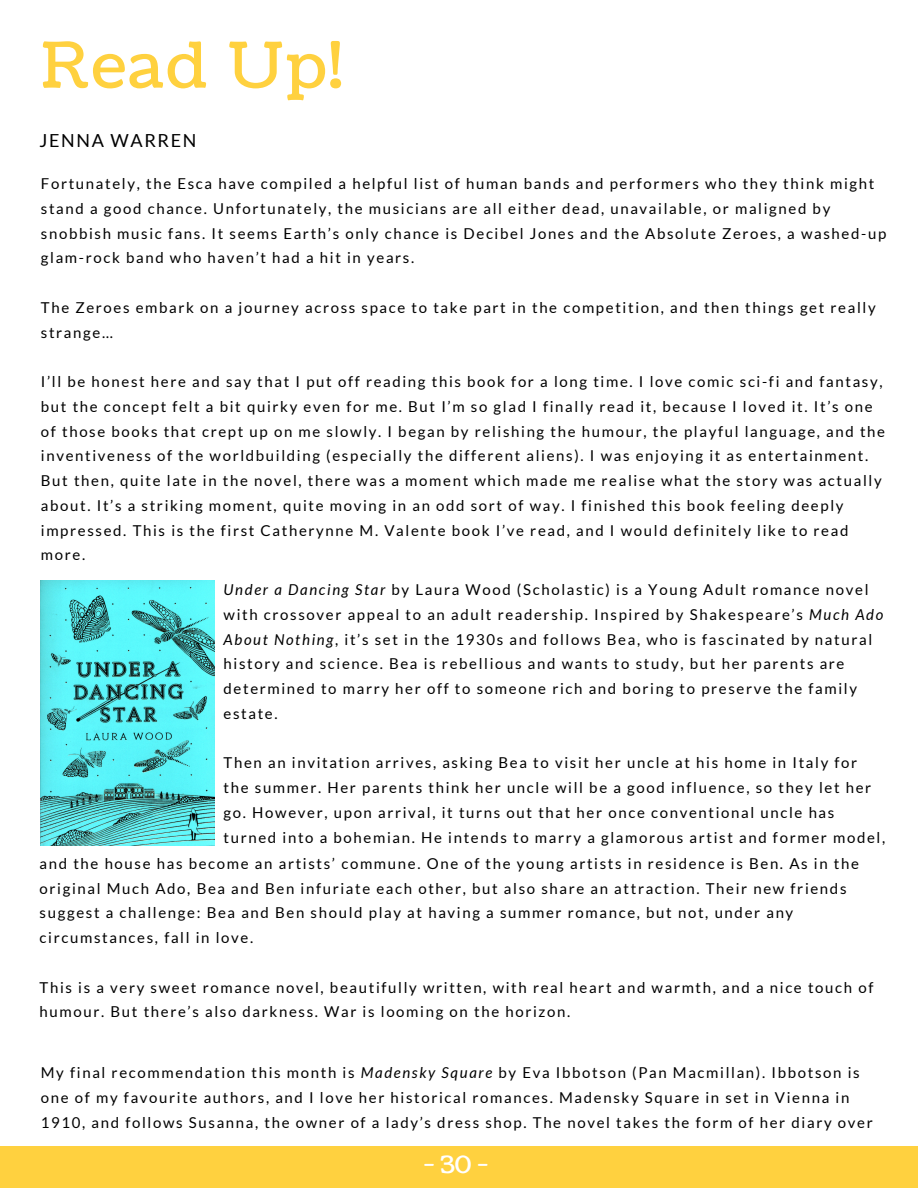
<style>
.page{position:relative;width:918px;height:1188px;background:#fff}
.page>*{position:absolute;margin:0;border:0;box-sizing:border-box;transform-origin:0 0}
.t1{font:63px "Coustard";letter-spacing:.04em;color:#ffd13f}
.t2{font:24px "Coustard";color:#fff}
.t3{font:18px "Lato";letter-spacing:.09em;color:#000}
.t4{font:15px/24.8px "Lato";letter-spacing:.11em;color:#000}
.s1{font-style:italic}
</style>
<div class="page">
<div style="left:0;top:1146px;width:918px;height:42px;background:#ffd13f"></div>
<img style="left:41px;top:581px;width:173px;height:264px">
<p class="t1" style="left:41px;top:23px;width:303px">Read Up!</p>
<p class="t3" style="left:40px;top:130px;width:158px">JENNA WARREN</p>
<p class="t4" style="left:41px;top:171px;width:847px">Fortunately, the Esca have compiled a helpful list of human bands and performers who they think might stand a good chance. Unfortunately, the musicians are all either dead, unavailable, or maligned by snobbish music fans. It seems Earth’s only chance is Decibel Jones and the Absolute Zeroes, a washed-up glam-rock band who haven’t had a hit in years.</p>
<p class="t4" style="left:41px;top:295px;width:836px">The Zeroes embark on a journey across space to take part in the competition, and then things get really strange…</p>
<p class="t4" style="left:41px;top:369px;width:846px">I’ll be honest here and say that I put off reading this book for a long time. I love comic sci-fi and fantasy, but the concept felt a bit quirky even for me. But I’m so glad I finally read it, because I loved it. It’s one of those books that crept up on me slowly. I began by relishing the humour, the playful language, and the inventiveness of the worldbuilding (especially the different aliens). I was enjoying it as entertainment.<br>But then, quite late in the novel, there was a moment which made me realise what the story was actually about. It’s a striking moment, quite moving in an odd sort of way. I finished this book feeling deeply impressed. This is the first Catherynne M. Valente book I’ve read, and I would definitely like to read more.</p>
<p class="t4" style="left:224px;top:577px;width:661px"><span class="s1">Under a Dancing Star</span> by Laura Wood (Scholastic) is a Young Adult romance novel with crossover appeal to an adult readership. Inspired by Shakespeare’s <span class="s1">Much Ado About Nothing</span>, it’s set in the 1930s and follows Bea, who is fascinated by natural history and science. Bea is rebellious and wants to study, but her parents are determined to marry her off to someone rich and boring to preserve the family estate.</p>
<p class="t4" style="left:224px;top:750px;width:663px">Then an invitation arrives, asking Bea to visit her uncle at his home in Italy for the summer. Her parents think her uncle will be a good influence, so they let her go. However, upon arrival, it turns out that her once conventional uncle has turned into a bohemian. He intends to marry a glamorous artist and former model,</p>
<p class="t4" style="left:40px;top:851px;width:821px">and the house has become an artists’ commune. One of the young artists in residence is Ben. As in the original Much Ado, Bea and Ben infuriate each other, but also share an attraction. Their new friends suggest a challenge: Bea and Ben should play at having a summer romance, but not, under any circumstances, fall in love.</p>
<p class="t4" style="left:40px;top:975px;width:835px">This is a very sweet romance novel, beautifully written, with real heart and warmth, and a nice touch of humour. But there’s also darkness. War is looming on the horizon.</p>
<p class="t4" style="left:41px;top:1060px;width:833px">My final recommendation this month is <span class="s1">Madensky Square</span> by Eva Ibbotson (Pan Macmillan). Ibbotson is one of my favourite authors, and I love her historical romances. Madensky Square in set in Vienna in<br>1910, and follows Susanna, the owner of a lady’s dress shop. The novel takes the form of her diary over</p>
<p class="t2" style="left:424px;top:1149px;width:66px">-30-</p>
</div>
